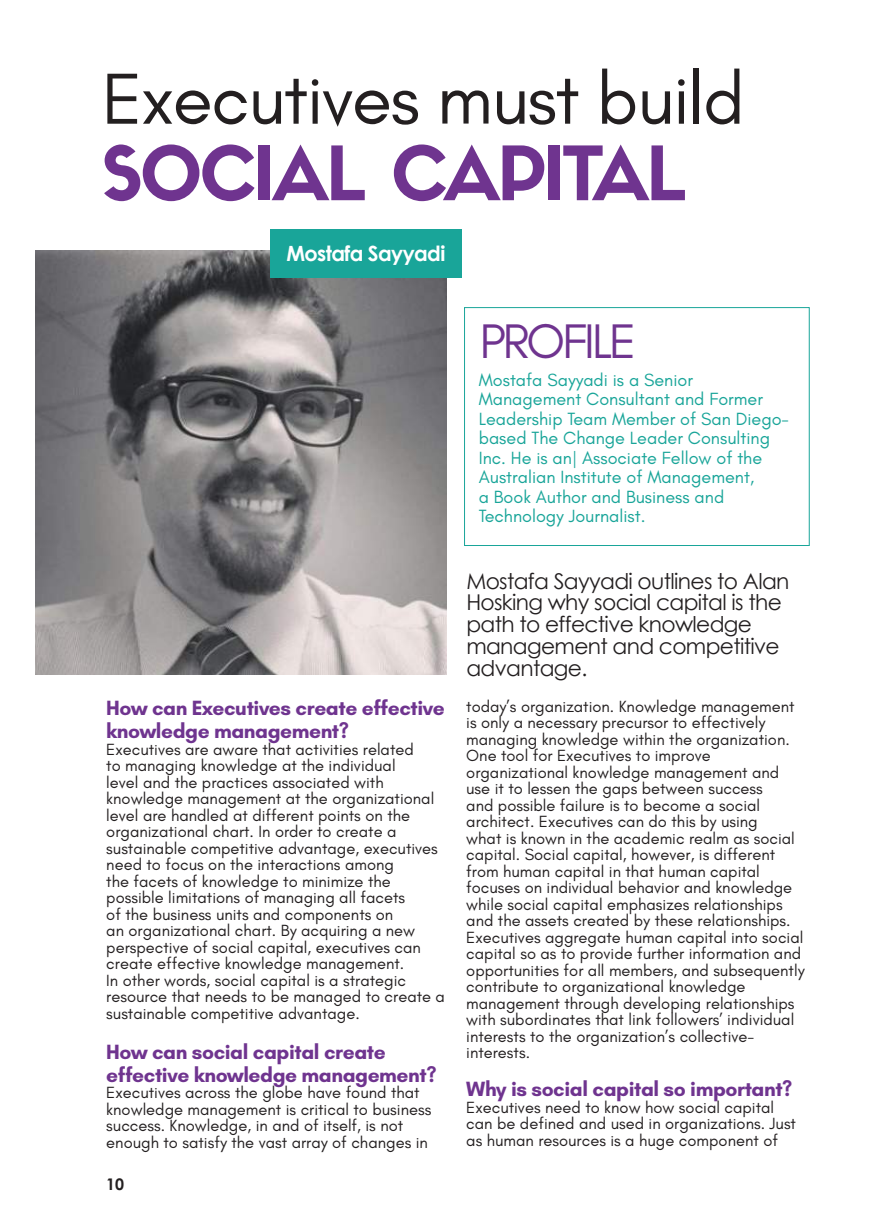
<style>
.page{position:relative;width:893px;height:1212px;background:#fff}
.page>*{position:absolute;margin:0;border:0;box-sizing:border-box;transform-origin:0 0}
.t1{font:73.5px "Glacial Indifference";letter-spacing:-.02em;color:#231f20}
.t2{font:73.5px "Sifonn Pro";letter-spacing:-.04em;color:#6f348f}
.t3{font:49.5px "Glacial Indifference";letter-spacing:-.055em;color:#6f348f}
.t4{font:21.75px/21.8px "Century Gothic";letter-spacing:-.03em;color:#231f20}
.t5{font:700 21px/23.2px "Glacial Indifference";letter-spacing:-.02em;color:#6f348f}
.t6{font:700 21px "Century Gothic";letter-spacing:-.03em;color:#fff}
.t7{font:18px/19.5px "Glacial Indifference";color:#19a599}
.t8{font:16.5px/16.5px "Glacial Indifference";color:#231f20}
.t9{font:700 16.05px "Century Gothic";color:#231f20}
</style>
<div class="page">
<div style="left:464px;top:307px;width:345px;height:239px;border:1px solid #19a599"></div>
<img style="left:35px;top:250px;width:411px;height:425px">
<div style="left:270px;top:230px;width:192px;height:48px;background:#19a599"></div>
<h1 class="t1" style="left:102px;top:58px;width:644px">Executives must build</h1>
<h1 class="t2" style="left:102px;top:125px;width:586px">SOCIAL CAPITAL</h1>
<p class="t6" style="left:286px;top:240px;width:160px">Mostafa Sayyadi</p>
<p class="t5" style="left:106px;top:696px;width:340px">How can Executives create effective knowledge management?</p>
<p class="t8" style="left:106px;top:741px;width:340px">Executives are aware that activities related<br>to managing knowledge at the individual<br>level and the practices associated with knowledge management at the organizational level are handled at different points on the organizational chart. In order to create a sustainable competitive advantage, executives need to focus on the interactions among<br>the facets of knowledge to minimize the possible limitations of managing all facets<br>of the business units and components on<br>an organizational chart. By acquiring a new perspective of social capital, executives can create effective knowledge management.<br>In other words, social capital is a strategic resource that needs to be managed to create a sustainable competitive advantage.</p>
<p class="t5" style="left:106px;top:1039px;width:332px">How can social capital create effective knowledge management?</p>
<p class="t8" style="left:106px;top:1085px;width:327px">Executives across the globe have found that knowledge management is critical to business success. Knowledge, in and of itself, is not enough to satisfy the vast array of changes in</p>
<p class="t9" style="left:106px;top:1174px;width:19px">10</p>
<h2 class="t3" style="left:480px;top:314px;width:158px">PROFILE</h2>
<p class="t7" style="left:479px;top:370px;width:312px">Mostafa Sayyadi is a Senior<br>Management Consultant and Former<br>Leadership Team Member of San Diego&shy;based The Change Leader Consulting<br>Inc. He is an| Associate Fellow of the<br>Australian Institute of Management,<br>a Book Author and Business and<br>Technology Journalist.</p>
<h3 class="t4" style="left:466px;top:569px;width:325px">Mostafa Sayyadi outlines to Alan<br>Hosking why social capital is the path to effective knowledge management and competitive advantage.</h3>
<p class="t8" style="left:466px;top:698px;width:340px">today’s organization. Knowledge management is only a necessary precursor to effectively managing knowledge within the organization.<br>One tool for Executives to improve organizational knowledge management and use it to lessen the gaps between success<br>and possible failure is to become a social architect. Executives can do this by using<br>what is known in the academic realm as social capital. Social capital, however, is different from human capital in that human capital focuses on individual behavior and knowledge while social capital emphasizes relationships and the assets created by these relationships.<br>Executives aggregate human capital into social capital so as to provide further information and opportunities for all members, and subsequently contribute to organizational knowledge management through developing relationships with subordinates that link followers’ individual interests to the organization’s collective&shy;interests.</p>
<p class="t5" style="left:466px;top:1077px;width:328px">Why is social capital so important?</p>
<p class="t8" style="left:466px;top:1099px;width:331px">Executives need to know how social capital can be defined and used in organizations. Just as human resources is a huge component of</p>
</div>
